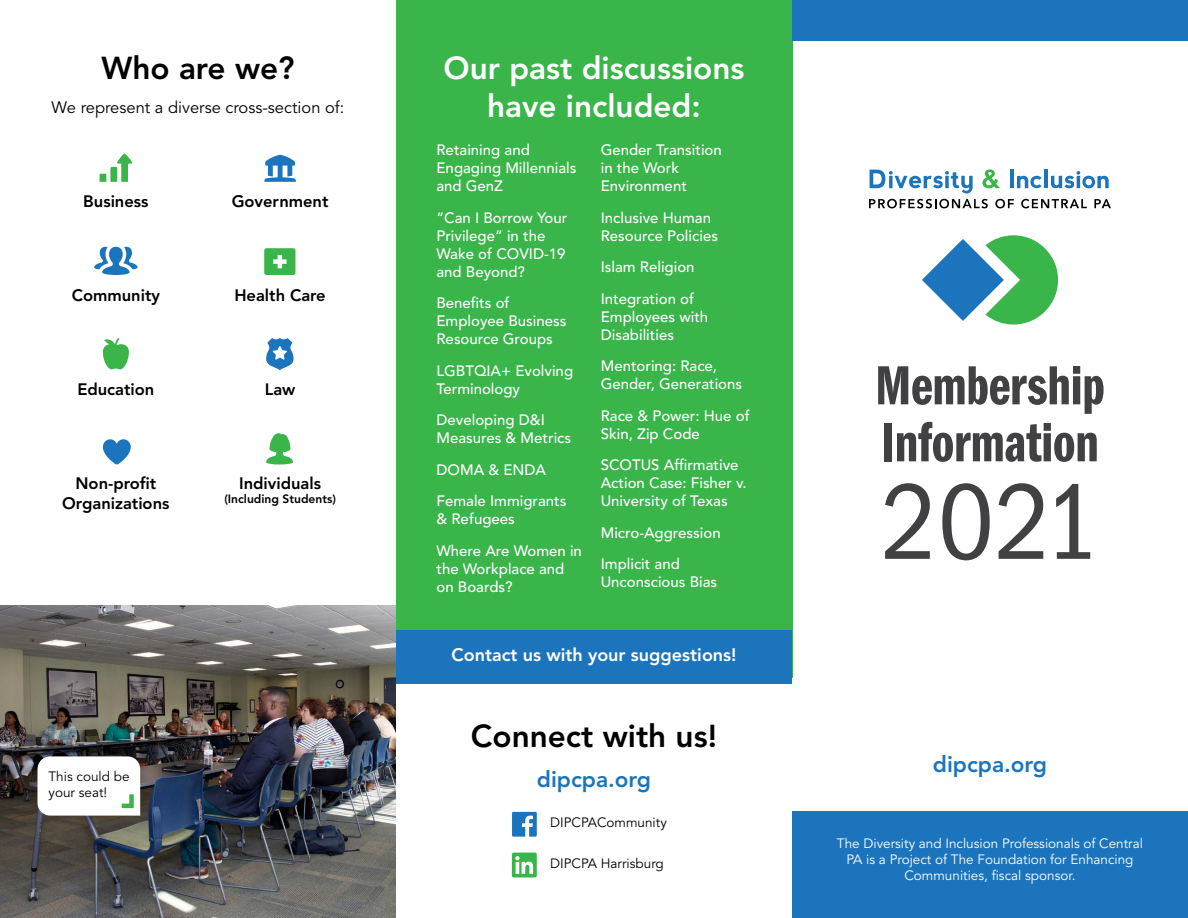
<style>
.page{position:relative;width:1188px;height:918px;background:#fff}
.page>*{position:absolute;margin:0;border:0;box-sizing:border-box;transform-origin:0 0}
.t1{font:111px "Franklin Gothic URW Cond";color:#414042}
.t2{font:57px/57px "Franklin Gothic URW Com Dem";color:#414042}
.t3{font:800 31.5px/37.8px "Avenir LT Std";color:#fff;text-align:center}
.t4{font:800 31.5px "Avenir LT Std";color:#000}
.t5{font:800 22.5px "Avenir LT Std";color:#1c75bc}
.t6{font:800 18px "Avenir LT Std";color:#fff}
.t7{font:800 16.5px/19.8px "Avenir LT Std";color:#000;text-align:center}
.t8{font:16.5px "Avenir LT Std";color:#000}
.t9{font:500 15px/18px "Avenir LT Std";color:#fff}
.t10{font:13.5px/16.2px "Avenir LT Std";color:#fff;text-align:center}
.t11{font:13.5px/16.2px "Avenir LT Std";color:#000}
.t12{font:800 12px "Avenir LT Std";color:#000}
</style>
<div class="page">
<div style="left:396px;top:0;width:396px;height:677px;background:#39b54a"></div>
<div style="left:792px;top:0;width:396px;height:40px;background:#1c75bc"></div>
<div style="left:396px;top:630px;width:396px;height:53px;background:#1c75bc"></div>
<div style="left:792px;top:811px;width:396px;height:107px;background:#1c75bc"></div>
<img style="left:0;top:606px;width:396px;height:312px">
<svg style="left:37px;top:756px;width:103px;height:60px"></svg>
<svg style="left:870px;top:170px;width:103px;height:23px"></svg>
<svg style="left:982px;top:169px;width:18px;height:19px"></svg>
<hr style="left:1010px;top:170px;width:4px;height:18px;background:#1c75bc">
<svg style="left:1017px;top:176px;width:25px;height:12px"></svg>
<hr style="left:1044px;top:170px;width:4px;height:18px;background:#1c75bc">
<svg style="left:1051px;top:171px;width:58px;height:17px"></svg>
<svg style="left:869px;top:199px;width:119px;height:9px"></svg>
<svg style="left:995px;top:199px;width:19px;height:9px"></svg>
<svg style="left:1021px;top:199px;width:66px;height:9px"></svg>
<svg style="left:1094px;top:199px;width:17px;height:9px"></svg>
<svg style="left:922px;top:235px;width:136px;height:90px"></svg>
<svg style="left:100px;top:154px;width:32px;height:28px"></svg>
<svg style="left:94px;top:247px;width:44px;height:28px"></svg>
<svg style="left:103px;top:338px;width:26px;height:31px"></svg>
<svg style="left:264px;top:155px;width:32px;height:27px"></svg>
<svg style="left:264px;top:248px;width:31px;height:27px"></svg>
<svg style="left:266px;top:338px;width:28px;height:32px"></svg>
<svg style="left:103px;top:439px;width:28px;height:26px"></svg>
<svg style="left:266px;top:433px;width:27px;height:32px"></svg>
<svg style="left:512px;top:812px;width:25px;height:25px"></svg>
<svg style="left:512px;top:853px;width:25px;height:24px"></svg>
<h3 class="t4" style="left:101px;top:50px;width:195px">Who are we?</h3>
<p class="t8" style="left:52px;top:97px;width:294px">We represent a diverse cross-section of:</p>
<p class="t7" style="left:83px;top:191px;width:67px">Business</p>
<p class="t7" style="left:232px;top:191px;width:98px">Government</p>
<p class="t7" style="left:72px;top:285px;width:90px">Community</p>
<p class="t7" style="left:234px;top:285px;width:93px">Health Care</p>
<p class="t7" style="left:77px;top:379px;width:79px">Education</p>
<p class="t7" style="left:265px;top:379px;width:32px">Law</p>
<p class="t7" style="left:62px;top:473px;width:109px">Non-profit<br>Organizations</p>
<p class="t7" style="left:239px;top:473px;width:83px">Individuals</p>
<p class="t12" style="left:224px;top:492px;width:113px">(Including Students)</p>
<p class="t11" style="left:49px;top:768px;width:83px">This could be your seat!</p>
<h3 class="t3" style="left:444px;top:50px;width:302px">Our past discussions have included:</h3>
<p class="t9" style="left:436px;top:142px;width:141px">Retaining and<br>Engaging Millennials and GenZ</p>
<p class="t9" style="left:436px;top:209px;width:132px">“Can I Borrow Your<br>Privilege” in the<br>Wake of COVID-19 and Beyond?</p>
<p class="t9" style="left:436px;top:295px;width:132px">Benefits of<br>Employee Business<br>Resource Groups</p>
<p class="t9" style="left:436px;top:362px;width:138px">LGBTQIA+ Evolving<br>Terminology</p>
<p class="t9" style="left:436px;top:412px;width:136px">Developing D&amp;I<br>Measures &amp; Metrics</p>
<p class="t9" style="left:436px;top:454px;width:132px;line-height:31.5px">DOMA &amp; ENDA<br>Female Immigrants</p>
<p class="t9" style="left:436px;top:504px;width:147px;line-height:31.5px">&amp; Refugees<br>Where Are Women in</p>
<p class="t9" style="left:436px;top:560px;width:129px">the Workplace and on Boards?</p>
<p class="t9" style="left:601px;top:142px;width:123px">Gender Transition in the Work<br>Environment</p>
<p class="t9" style="left:601px;top:209px;width:119px">Inclusive Human<br>Resource Policies</p>
<p class="t9" style="left:601px;top:252px;width:95px;line-height:31.5px">Islam Religion<br>Integration of</p>
<p class="t9" style="left:601px;top:308px;width:109px">Employees with<br>Disabilities</p>
<p class="t9" style="left:601px;top:358px;width:143px">Mentoring: Race,<br>Gender, Generations</p>
<p class="t9" style="left:601px;top:407px;width:150px">Race &amp; Power: Hue of<br>Skin, Zip Code</p>
<p class="t9" style="left:601px;top:457px;width:147px">SCOTUS Affirmative<br>Action Case: Fisher v.<br>University of Texas</p>
<p class="t9" style="left:601px;top:517px;width:122px;line-height:31.5px">Micro-Aggression<br>Implicit and</p>
<p class="t9" style="left:601px;top:574px;width:118px">Unconscious Bias</p>
<p class="t6" style="left:451px;top:644px;width:287px">Contact us with your suggestions!</p>
<h3 class="t4" style="left:471px;top:717px;width:248px">Connect with us!</h3>
<h3 class="t5" style="left:537px;top:766px;width:116px">dipcpa.org</h3>
<p class="t11" style="left:550px;top:815px;width:118px">DIPCPACommunity</p>
<p class="t11" style="left:550px;top:856px;width:115px">DIPCPA Harrisburg</p>
<h2 class="t2" style="left:875px;top:354px;width:231px">Membership<br>Information</h2>
<h1 class="t1" style="left:881px;top:442px;width:220px">2021</h1>
<h3 class="t5" style="left:933px;top:751px;width:116px">dipcpa.org</h3>
<p class="t10" style="left:837px;top:836px;width:308px">The Diversity and Inclusion Professionals of Central<br>PA is a Project of The Foundation for Enhancing<br>Communities, fiscal sponsor.</p>
</div>
